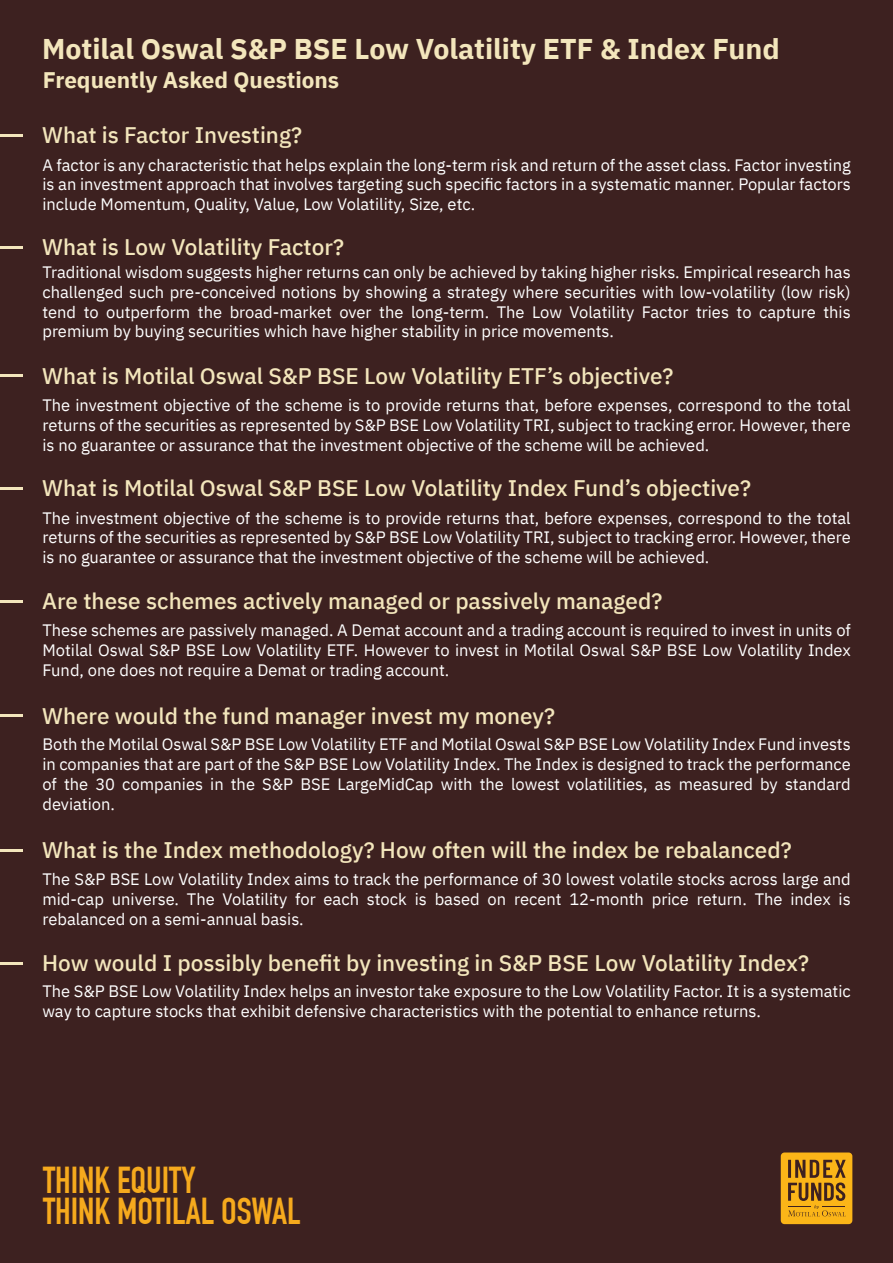
<style>
.page{position:relative;width:893px;height:1263px;background:#3d2120}
.page>*{position:absolute;margin:0;border:0;box-sizing:border-box;transform-origin:0 0}
.t1{font:700 36.6px/30.9px "DIN Condensed";color:#f6aa1d}
.t2{font:700 28.5px "IBM Plex Sans";color:#f3e6bc}
.t3{font:500 22.5px "IBM Plex Sans";color:#f3e6bc}
.t4{font:700 22.5px "IBM Plex Sans";color:#f3e6bc}
.t5{font:16.5px/19.8px "IBM Plex Sans";color:#fff;text-align:justify}
</style>
<div class="page">
<div style="left:781px;top:1152px;width:71px;height:72px;background:#fbb518;border-radius:4px"></div>
<svg style="left:788px;top:1160px;width:58px;height:56px"></svg>
<hr style="left:0;top:134px;width:23px;height:3px;background:#f3e6bc">
<hr style="left:0;top:246px;width:23px;height:3px;background:#f3e6bc">
<hr style="left:0;top:374px;width:23px;height:3px;background:#f3e6bc">
<hr style="left:0;top:487px;width:23px;height:3px;background:#f3e6bc">
<hr style="left:0;top:600px;width:23px;height:3px;background:#f3e6bc">
<hr style="left:0;top:714px;width:23px;height:3px;background:#f3e6bc">
<hr style="left:0;top:849px;width:23px;height:3px;background:#f3e6bc">
<hr style="left:0;top:962px;width:23px;height:3px;background:#f3e6bc">
<h2 class="t2" style="left:42px;top:27px;width:739px">Motilal Oswal S&amp;P BSE Low Volatility ETF &amp; Index Fund</h2>
<h3 class="t4" style="left:43px;top:62px;width:298px">Frequently Asked Questions</h3>
<h3 class="t3" style="left:42px;top:118px;width:261px">What is Factor Investing?</h3>
<p class="t5" style="left:42px;top:154px;width:810px">A factor is any characteristic that helps explain the long-term risk and return of the asset class. Factor investing is an investment approach that involves targeting such specific factors in a systematic manner. Popular factors include Momentum, Quality, Value, Low Volatility, Size, etc.</p>
<h3 class="t3" style="left:42px;top:230px;width:303px">What is Low Volatility Factor?</h3>
<p class="t5" style="left:42px;top:261px;width:810px">Traditional wisdom suggests higher returns can only be achieved by taking higher risks. Empirical research has challenged such pre-conceived notions by showing a strategy where securities with low-volatility (low risk) tend to outperform the broad-market over the long-term. The Low Volatility Factor tries to capture this premium by buying securities which have higher stability in price movements.</p>
<h3 class="t3" style="left:42px;top:358px;width:633px">What is Motilal Oswal S&amp;P BSE Low Volatility ETF’s objective?</h3>
<p class="t5" style="left:42px;top:394px;width:810px">The investment objective of the scheme is to provide returns that, before expenses, correspond to the total returns of the securities as represented by S&amp;P BSE Low Volatility TRI, subject to tracking error. However, there is no guarantee or assurance that the investment objective of the scheme will be achieved.</p>
<h3 class="t3" style="left:42px;top:471px;width:710px">What is Motilal Oswal S&amp;P BSE Low Volatility Index Fund’s objective?</h3>
<p class="t5" style="left:42px;top:506px;width:810px">The investment objective of the scheme is to provide returns that, before expenses, correspond to the total returns of the securities as represented by S&amp;P BSE Low Volatility TRI, subject to tracking error. However, there is no guarantee or assurance that the investment objective of the scheme will be achieved.</p>
<h3 class="t3" style="left:42px;top:583px;width:622px">Are these schemes actively managed or passively managed?</h3>
<p class="t5" style="left:42px;top:619px;width:810px">These schemes are passively managed. A Demat account and a trading account is required to invest in units of Motilal Oswal S&amp;P BSE Low Volatility ETF. However to invest in Motilal Oswal S&amp;P BSE Low Volatility Index Fund, one does not require a Demat or trading account.</p>
<h3 class="t3" style="left:42px;top:698px;width:514px">Where would the fund manager invest my money?</h3>
<p class="t5" style="left:42px;top:733px;width:810px">Both the Motilal Oswal S&amp;P BSE Low Volatility ETF and Motilal Oswal S&amp;P BSE Low Volatility Index Fund invests in companies that are part of the S&amp;P BSE Low Volatility Index. The Index is designed to track the performance of the 30 companies in the S&amp;P BSE LargeMidCap with the lowest volatilities, as measured by standard deviation.</p>
<h3 class="t3" style="left:42px;top:833px;width:751px">What is the Index methodology? How often will the index be rebalanced?</h3>
<p class="t5" style="left:42px;top:868px;width:810px">The S&amp;P BSE Low Volatility Index aims to track the performance of 30 lowest volatile stocks across large and mid-cap universe. The Volatility for each stock is based on recent 12-month price return. The index is rebalanced on a semi-annual basis.</p>
<h3 class="t3" style="left:42px;top:946px;width:768px">How would I possibly benefit by investing in S&amp;P BSE Low Volatility Index?</h3>
<p class="t5" style="left:42px;top:980px;width:810px">The S&amp;P BSE Low Volatility Index helps an investor take exposure to the Low Volatility Factor. It is a systematic way to capture stocks that exhibit defensive characteristics with the potential to enhance returns.</p>
<h1 class="t1" style="left:43px;top:1165px;width:259px">THINK EQUITY<br>THINK MOTILAL OSWAL</h1>
</div>
